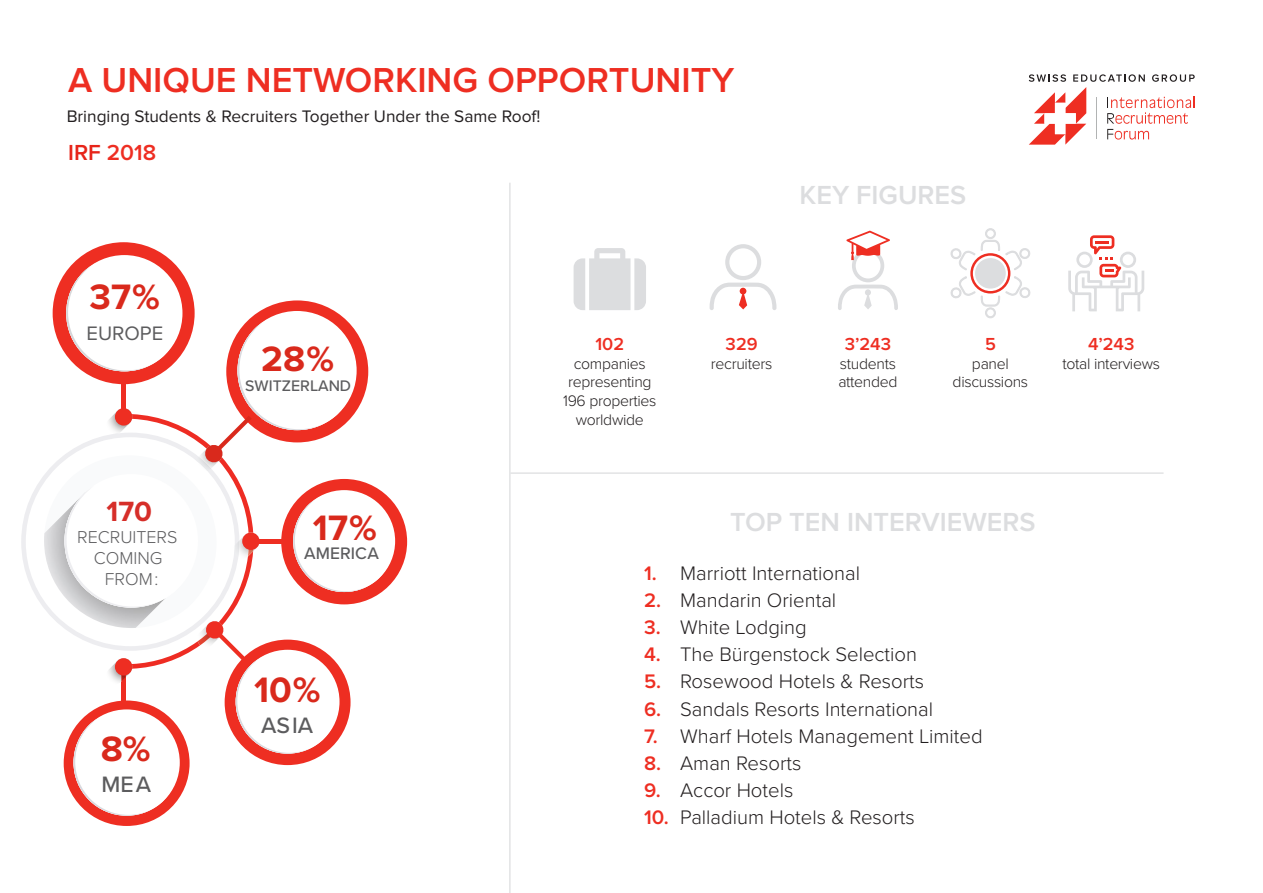
<style>
.page{position:relative;width:1263px;height:893px;background:#fff}
.page>*{position:absolute;margin:0;border:0;box-sizing:border-box;transform-origin:0 0}
.t1{font:700 36.6px "Proxima Nova";color:#d9291c}
.t2{font:700 36.45px "Proxima Nova";color:#d9291c}
.t3{font:600 36px "Proxima Nova";color:#ee2e22}
.t4{font:700 28.8px "Proxima Nova";color:#d62e29}
.Paragraph_Style_1{font:600 27.15px "Proxima Nova";color:#dcdddf}
.t5{font:500 23.1px "Proxima Nova";color:#5c5c5e}
.t6{font:600 22.5px "Proxima Nova";color:#ee2e22}
.Paragraph_Style_1-2{font:300 20.25px "Proxima Nova";color:#231f20}
.t7{font:20.25px "Proxima Nova";color:#5c5c5e}
.Paragraph_Style_1-3{font:600 18px "Proxima Nova";color:#ee2e22}
.t8{font:300 17.85px/21.3px "Proxima Nova";color:#5c5c5e;text-align:center}
.t9{font:17.25px "Proxima Nova";color:#231f20}
.t10{font:500 17.25px "Proxima Nova";color:#5c5c5e}
.t11{font:500 15.9px "Proxima Nova";color:#5c5c5e}
.Paragraph_Style_1-4{font:300 15.75px "Proxima Nova";letter-spacing:-.02em;color:#231f20}
.s1{color:#e72419}
.s2{font-weight:600;color:#ee2e22}
</style>
<div class="page">
<hr style="left:510px;top:472px;width:653px;height:2px;background:#dcdddf">
<svg style="left:574px;top:248px;width:72px;height:62px"></svg>
<svg style="left:709px;top:244px;width:67px;height:66px"></svg>
<svg style="left:838px;top:231px;width:60px;height:79px"></svg>
<hr style="left:509px;top:183px;width:1px;height:710px;background:#dcdddf">
<svg style="left:950px;top:228px;width:81px;height:90px"></svg>
<svg style="left:1068px;top:235px;width:76px;height:76px"></svg>
<svg style="left:1029px;top:74px;width:166px;height:71px"></svg>
<hr style="left:1096px;top:97px;width:1px;height:42px;background:#b1b3b3">
<div style="left:53px;top:242px;width:142px;height:142px;background:#ee2e22;border-radius:50%"></div>
<div style="left:281px;top:479px;width:126px;height:125px;background:#ee2e22;border-radius:50%"></div>
<div style="left:64px;top:700px;width:126px;height:126px;background:#ee2e22;border-radius:50%"></div>
<svg style="left:21px;top:476px;width:23px;height:132px"></svg>
<svg style="left:44px;top:257px;width:350px;height:559px"></svg>
<h3 class="t3" style="left:68px;top:60px;width:668px">A UNIQUE NETWORKING OPPORTUNITY</h3>
<p class="t9" style="left:67px;top:106px;width:475px">Bringing Students &amp; Recruiters Together Under the Same Roof!</p>
<p class="t6" style="left:68px;top:140px;width:89px"><span class="s1">IRF</span> 2018</p>
<p class="Paragraph_Style_1" style="left:800px;top:179px;width:168px">KEY FIGURES</p>
<h1 class="t1" style="left:90px;top:276px;width:72px">37%</h1>
<p class="t7" style="left:87px;top:322px;width:78px">EUROPE</p>
<h3 class="t4" style="left:107px;top:495px;width:47px">170</h3>
<p class="t8" style="left:77px;top:525px;width:102px">RECRUITERS<br>COMING<br>FROM:</p>
<h1 class="t1" style="left:101px;top:728px;width:51px">8%</h1>
<p class="t5" style="left:101px;top:767px;width:51px">MEA</p>
<h2 class="t2" style="left:261px;top:338px;width:74px">28%</h2>
<p class="t11" style="left:245px;top:374px;width:107px">SWITZERLAND</p>
<h1 class="t1" style="left:313px;top:507px;width:65px">17%</h1>
<p class="t10" style="left:304px;top:540px;width:76px">AMERICA</p>
<h1 class="t1" style="left:254px;top:668px;width:68px">10%</h1>
<p class="t5" style="left:261px;top:708px;width:54px">ASIA</p>
<p class="Paragraph_Style_1-3" style="left:595px;top:333px;width:30px">102</p>
<p class="Paragraph_Style_1-4" style="left:574px;top:351px;width:74px">companies</p>
<p class="Paragraph_Style_1-4" style="left:568px;top:370px;width:85px">representing</p>
<p class="Paragraph_Style_1-4" style="left:563px;top:389px;width:95px">196 properties</p>
<p class="Paragraph_Style_1-4" style="left:576px;top:408px;width:69px">worldwide</p>
<p class="Paragraph_Style_1-3" style="left:726px;top:333px;width:33px">329</p>
<p class="Paragraph_Style_1-4" style="left:711px;top:351px;width:63px">recruiters</p>
<p class="Paragraph_Style_1-3" style="left:845px;top:333px;width:48px">3’243</p>
<p class="Paragraph_Style_1-4" style="left:840px;top:351px;width:58px">students</p>
<p class="Paragraph_Style_1-4" style="left:838px;top:370px;width:61px">attended</p>
<p class="Paragraph_Style_1-3" style="left:985px;top:333px;width:12px">5</p>
<p class="Paragraph_Style_1-4" style="left:972px;top:351px;width:38px">panel</p>
<p class="Paragraph_Style_1-4" style="left:953px;top:370px;width:77px">discussions</p>
<p class="Paragraph_Style_1-3" style="left:1088px;top:333px;width:48px">4’243</p>
<p class="Paragraph_Style_1-4" style="left:1062px;top:351px;width:99px">total interviews</p>
<p class="Paragraph_Style_1" style="left:730px;top:506px;width:307px">TOP TEN INTERVIEWERS</p>
<p class="Paragraph_Style_1-2" style="left:644px;top:558px;width:218px"><span class="s2">1.</span> Marriott International</p>
<p class="Paragraph_Style_1-2" style="left:644px;top:585px;width:194px"><span class="s2">2.</span> Mandarin Oriental</p>
<p class="Paragraph_Style_1-2" style="left:644px;top:612px;width:164px"><span class="s2">3.</span> White Lodging</p>
<p class="Paragraph_Style_1-2" style="left:644px;top:639px;width:275px"><span class="s2">4.</span> The Bürgenstock Selection</p>
<p class="Paragraph_Style_1-2" style="left:644px;top:667px;width:282px"><span class="s2">5.</span> Rosewood Hotels &amp; Resorts</p>
<p class="Paragraph_Style_1-2" style="left:644px;top:694px;width:291px"><span class="s2">6.</span> Sandals Resorts International</p>
<p class="Paragraph_Style_1-2" style="left:644px;top:721px;width:340px"><span class="s2">7.</span> Wharf Hotels Management Limited</p>
<p class="Paragraph_Style_1-2" style="left:644px;top:748px;width:159px"><span class="s2">8.</span> Aman Resorts</p>
<p class="Paragraph_Style_1-2" style="left:644px;top:775px;width:151px"><span class="s2">9.</span> Accor Hotels</p>
<p class="Paragraph_Style_1-2" style="left:644px;top:802px;width:272px"><span class="s2">10.</span> Palladium Hotels &amp; Resorts</p>
</div>
